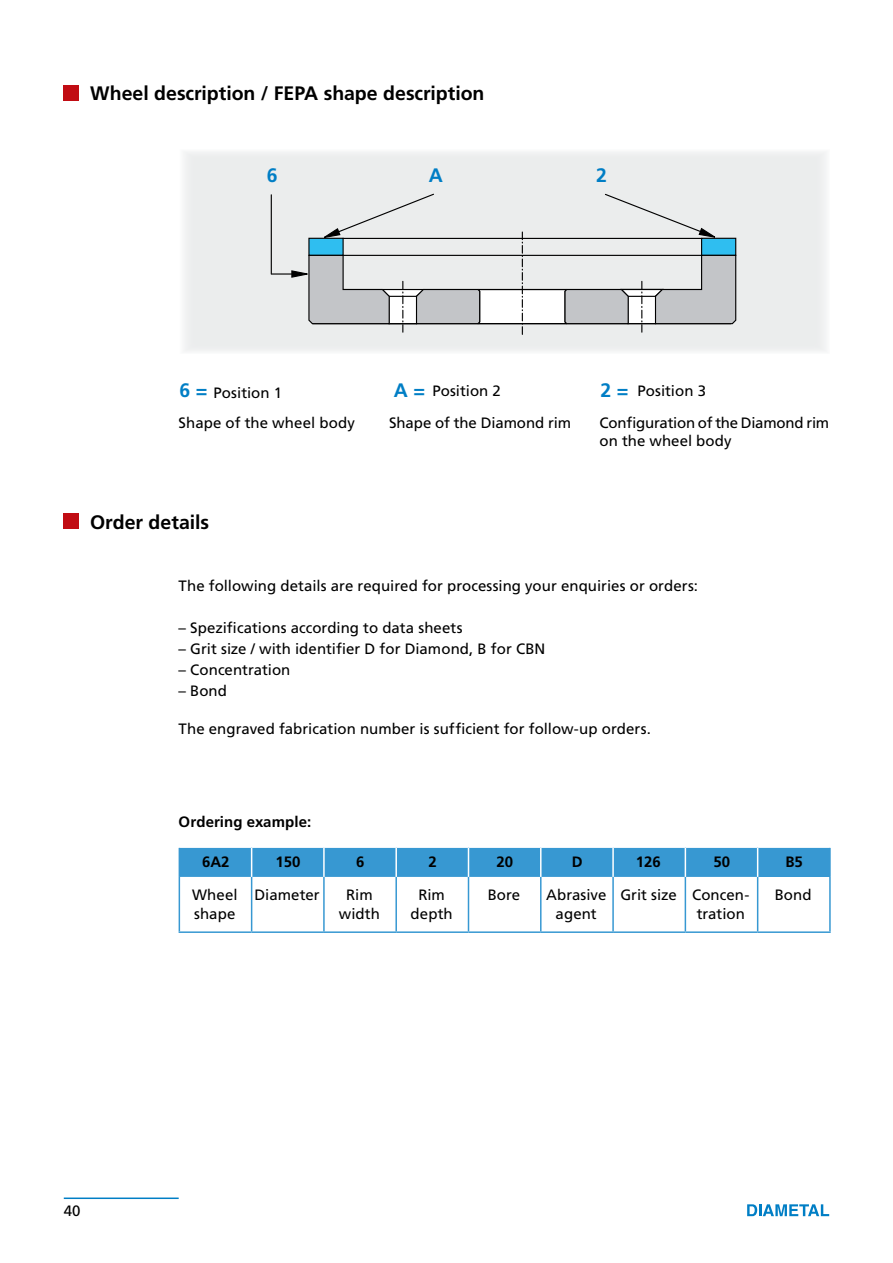
<style>
.page{position:relative;width:893px;height:1263px;background:#fff}
.page>*{position:absolute;margin:0;border:0;box-sizing:border-box;transform-origin:0 0}
.t1{font:700 19.5px "Frutiger LT";color:#000}
.t2{font:700 19.5px "Frutiger LT";color:#007ec5}
.t3{font:15px/18.8px "Frutiger LT";color:#000}
.t4{font:700 15px "Frutiger LT";color:#000}
</style>
<div class="page">
<div style="left:180px;top:149px;width:650px;height:204px;background:#ebeded"></div>
<hr style="left:64px;top:1197px;width:115px;height:2px;background:#007ec5">
<svg style="left:747px;top:1204px;width:82px;height:12px"></svg>
<div style="left:64px;top:513px;width:15px;height:16px;background:#c10c13"></div>
<div style="left:64px;top:85px;width:15px;height:15px;background:#c10c13"></div>
<div style="left:758px;top:847px;width:72px;height:30px;background:#3798d2"></div>
<hr style="left:179px;top:877px;width:1px;height:54px;background:#3798d2">
<hr style="left:251px;top:877px;width:1px;height:54px;background:#3798d2">
<hr style="left:323px;top:877px;width:2px;height:54px;background:#3798d2">
<hr style="left:395px;top:877px;width:2px;height:54px;background:#3798d2">
<hr style="left:468px;top:877px;width:1px;height:54px;background:#3798d2">
<hr style="left:540px;top:877px;width:2px;height:54px;background:#3798d2">
<hr style="left:612px;top:877px;width:2px;height:54px;background:#3798d2">
<hr style="left:685px;top:877px;width:1px;height:54px;background:#3798d2">
<hr style="left:757px;top:877px;width:1px;height:54px;background:#3798d2">
<hr style="left:829px;top:877px;width:2px;height:54px;background:#3798d2">
<hr style="left:179px;top:931px;width:73px;height:2px;background:#3798d2">
<hr style="left:252px;top:931px;width:72px;height:2px;background:#3798d2">
<hr style="left:324px;top:931px;width:72px;height:2px;background:#3798d2">
<hr style="left:396px;top:931px;width:72px;height:2px;background:#3798d2">
<hr style="left:468px;top:931px;width:73px;height:2px;background:#3798d2">
<hr style="left:541px;top:931px;width:72px;height:2px;background:#3798d2">
<hr style="left:613px;top:931px;width:72px;height:2px;background:#3798d2">
<hr style="left:685px;top:931px;width:73px;height:2px;background:#3798d2">
<hr style="left:758px;top:931px;width:73px;height:2px;background:#3798d2">
<hr style="left:758px;top:846px;width:73px;height:2px;background:#fff">
<hr style="left:829px;top:848px;width:2px;height:29px;background:#3798d2">
<svg style="left:179px;top:847px;width:579px;height:30px;background:#419dd4"></svg>
<hr style="left:271px;top:195px;width:1px;height:79px;background:#000">
<hr style="left:272px;top:273px;width:20px;height:2px;background:#000">
<svg style="left:291px;top:193px;width:446px;height:141px"></svg>
<h1 class="t1" style="left:90px;top:82px;width:396px">Wheel description / FEPA shape description</h1>
<h1 class="t2" style="left:267px;top:164px;width:12px">6</h1>
<h1 class="t2" style="left:429px;top:164px;width:16px">A</h1>
<h1 class="t2" style="left:596px;top:164px;width:12px">2</h1>
<h1 class="t2" style="left:180px;top:379px;width:29px">6 =</h1>
<h1 class="t2" style="left:394px;top:379px;width:33px">A =</h1>
<h1 class="t2" style="left:600px;top:379px;width:29px">2 =</h1>
<p class="t3" style="left:214px;top:383px;width:70px">Position 1</p>
<p class="t3" style="left:432px;top:382px;width:70px">Position 2</p>
<p class="t3" style="left:637px;top:382px;width:70px">Position 3</p>
<p class="t3" style="left:179px;top:413px;width:178px">Shape of the wheel body</p>
<p class="t3" style="left:389px;top:413px;width:184px">Shape of the Diamond rim</p>
<p class="t3" style="left:600px;top:413px;width:231px">Configuration of the Diamond rim on the wheel body</p>
<h1 class="t1" style="left:90px;top:511px;width:120px">Order details</h1>
<p class="t3" style="left:179px;top:577px;width:521px">The following details are required for processing your enquiries or orders:</p>
<p class="t3" style="left:179px;top:619px;width:285px">– Spezifications according to data sheets</p>
<p class="t3" style="left:179px;top:640px;width:368px">– Grit size / with identifier D for Diamond, B for CBN</p>
<p class="t3" style="left:179px;top:661px;width:113px">– Concentration</p>
<p class="t3" style="left:179px;top:682px;width:50px">– Bond</p>
<p class="t3" style="left:179px;top:719px;width:474px">The engraved fabrication number is sufficient for follow-up orders.</p>
<p class="t4" style="left:179px;top:813px;width:134px">Ordering example:</p>
<p class="t4" style="left:202px;top:853px;width:29px">6A2</p>
<p class="t4" style="left:276px;top:853px;width:27px">150</p>
<p class="t4" style="left:356px;top:853px;width:10px">6</p>
<p class="t4" style="left:428px;top:853px;width:10px">2</p>
<p class="t4" style="left:497px;top:853px;width:18px">20</p>
<p class="t4" style="left:572px;top:853px;width:12px">D</p>
<p class="t4" style="left:636px;top:853px;width:27px">126</p>
<p class="t4" style="left:713px;top:853px;width:18px">50</p>
<p class="t4" style="left:785px;top:853px;width:19px">B5</p>
<p class="t3" style="left:192px;top:886px;width:47px">Wheel shape</p>
<p class="t3" style="left:254px;top:886px;width:67px">Diameter</p>
<p class="t3" style="left:339px;top:886px;width:43px;text-align:center">Rim width</p>
<p class="t3" style="left:411px;top:886px;width:44px;text-align:center">Rim depth</p>
<p class="t3" style="left:488px;top:886px;width:34px">Bore</p>
<p class="t3" style="left:546px;top:886px;width:62px;text-align:center">Abrasive agent</p>
<p class="t3" style="left:697px;top:886px;width:54px;text-indent:-76px">Grit size Concen&shy;tration</p>
<p class="t3" style="left:775px;top:886px;width:38px">Bond</p>
<p class="t3" style="left:64px;top:1201px;width:18px">40</p>
</div>
